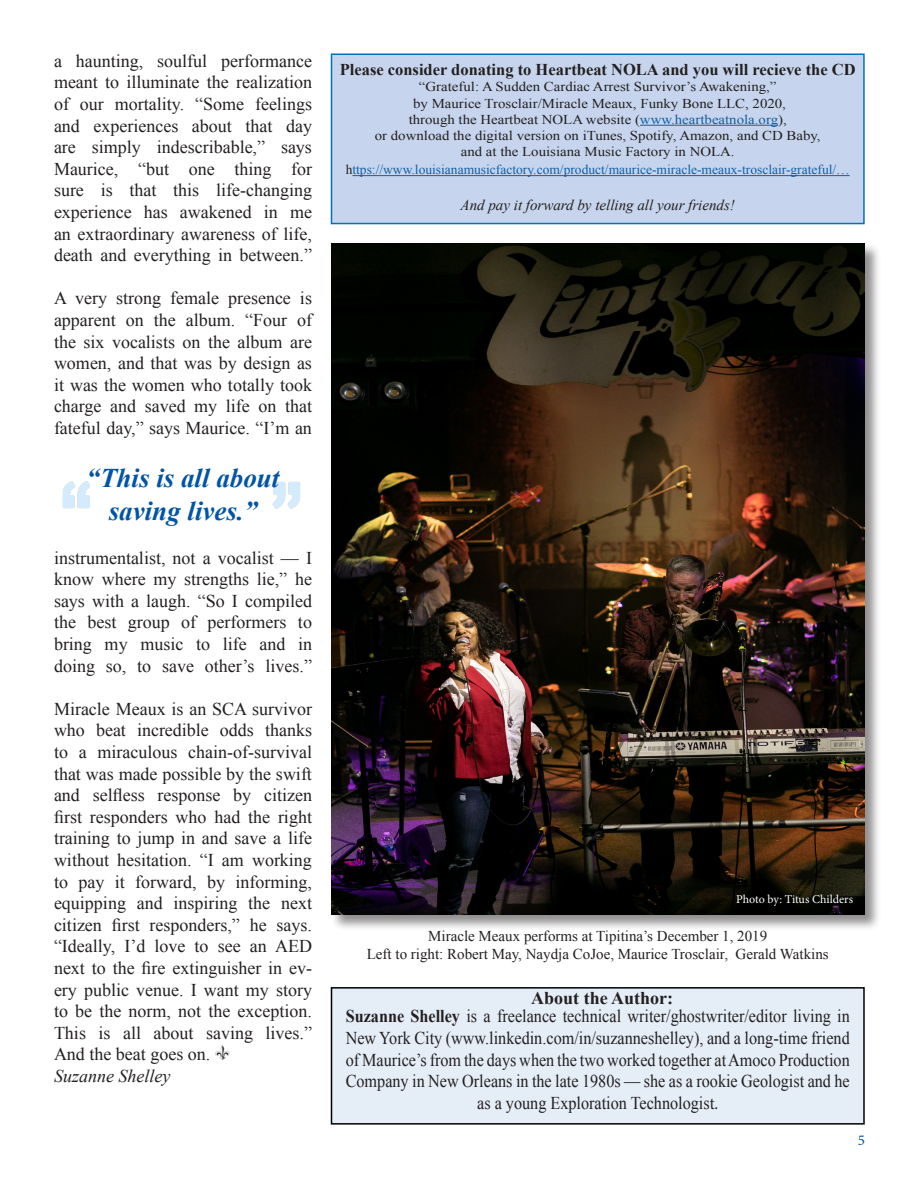
<style>
.page{position:relative;width:918px;height:1188px;background:#fff}
.page>*{position:absolute;margin:0;border:0;box-sizing:border-box;transform-origin:0 0}
.t1{font:italic 700 27px "Times New Roman";color:#0154a6}
.t2{font:18px/21.6px "Times New Roman";color:#231f20;text-align:justify}
.t3{font:18px/21.6px "Times New Roman";color:#231f20;text-align:center;scale:.9 1}
.t4{font:700 18px "Times New Roman";color:#231f20}
.t5{font:italic 18px "Times New Roman";color:#231f20}
.t6{font:700 16.5px "Times New Roman";color:#231f20}
.t7{font:15px "Times New Roman";color:#231f20}
.t8{font:italic 15px "Times New Roman";color:#231f20}
.t9{font:15px "Minion Pro";color:#0154a6}
.t10{font:13.5px "Times New Roman";color:#231f20;scale:1.1 1}
.t11{font:13.5px "Times New Roman";color:#175d9e}
.t12{font:12px "Minion Pro";letter-spacing:-.005em;color:#fff}
.s1{color:#175d9e}
.s2{color:#231f20}
.s3{font-weight:700}
.s4{font-family:"Minion Pro"}
</style>
<div class="page">
<img style="left:62px;top:481px;width:239px;height:28px">
<div style="left:332px;top:988px;width:532px;height:136px;background:#e5edf7"></div>
<div style="left:331px;top:987px;width:534px;height:138px;border:2px solid #000"></div>
<div style="left:332px;top:54px;width:532px;height:170px;background:#c6d5ed"></div>
<hr style="left:640px;top:125px;width:138px;height:1px;background:#175d9e">
<hr style="left:352px;top:175px;width:498px;height:1px;background:#175d9e">
<div style="left:331px;top:53px;width:534px;height:171px;border:2px solid #0072bc"></div>
<div style="left:331px;top:243px;width:551px;height:688px;background:#231f20;opacity:.5"></div>
<img style="left:332px;top:244px;width:533px;height:671px">
<p class="t2" style="left:54px;top:50px;width:260px">a haunting, soulful performance meant to illuminate the realization of our mortality. “Some feelings and experiences about that day are simply indescribable,” says Maurice, “but one thing for sure is that this life-changing experience has awakened in me an extraordinary awareness of life, death and everything in between.”</p>
<p class="t2" style="left:54px;top:287px;width:260px">A very strong female presence is apparent on the album. “Four of the six vocalists on the album are women, and that was by design as it was the women who totally took charge and saved my life on that fateful day,” says Maurice. “I’m an</p>
<p class="t1" style="left:87px;top:459px;width:194px">“This is all about</p>
<p class="t1" style="left:109px;top:492px;width:150px">saving lives.”</p>
<p class="t2" style="left:54px;top:546px;width:260px">instrumentalist, not a vocalist — I know where my strengths lie,” he says with a laugh. “So I compiled the best group of performers to bring my music to life and in doing so, to save other’s lives.”</p>
<p class="t2" style="left:54px;top:698px;width:260px">Miracle Meaux is an SCA survivor who beat incredible odds thanks to a miraculous chain-of-survival that was made possible by the swift and selfless response by citizen first responders who had the right training to jump in and save a life without hesitation. “I am working to pay it forward, by informing, equipping and inspiring the next citizen first responders,” he says.</p>
<p class="t2" style="left:54px;top:935px;width:260px">“Ideally, I’d love to see an AED next to the fire extinguisher in ev&shy;ery public venue. I want my story to be the norm, not the exception.<br>This is all about saving lives.”</p>
<p class="t2" style="left:54px;top:1043px;width:158px">And the beat goes on.</p>
<p class="t5" style="left:54px;top:1064px;width:118px">Suzanne Shelley</p>
<p class="t6" style="left:340px;top:58px;width:517px">Please consider donating to Heartbeat NOLA and you will recieve the CD</p>
<p class="t10" style="left:419px;top:78px;width:327px">“Grateful: A Sudden Cardiac Arrest Survivor’s Awakening,”</p>
<p class="t10" style="left:413px;top:94px;width:340px">by Maurice Trosclair/Miracle Meaux, Funky Bone LLC, 2020,</p>
<p class="t10" style="left:409px;top:110px;width:345px">through the Heartbeat NOLA website (<span class="s1">www.heartbeatnola.org</span>),</p>
<p class="t10" style="left:375px;top:126px;width:407px">or download the digital version on iTunes, Spotify, Amazon, and CD Baby,</p>
<p class="t10" style="left:461px;top:143px;width:250px">and at the Louisiana Music Factory in NOLA.</p>
<p class="t11" style="left:346px;top:161px;width:506px"><span class="s2">h</span>ttps://www.louisianamusicfactory.com/product/maurice-miracle-meaux-trosclair-grateful/…</p>
<p class="t8" style="left:461px;top:195px;width:276px">And pay it forward by telling all your friends!</p>
<p class="t12" style="left:736px;top:891px;width:118px">Photo by: Titus Childers</p>
<p class="t7" style="left:428px;top:926px;width:341px">Miracle Meaux performs at Tipitina’s December 1, 2019</p>
<p class="t7" style="left:367px;top:944px;width:463px">Left to right: Robert May, Naydja CoJoe, Maurice Trosclair, Gerald Watkins</p>
<p class="t4" style="left:531px;top:985px;width:144px">About the Author:</p>
<p class="t3" style="left:346px;top:1005px;width:562px"><span class="s3">Suzanne Shelley</span> is a freelance technical writer/ghostwriter/editor living in New York City (www.linkedin.com/in/suzanneshelley), and a long-time friend of Maurice’s from the days when the two worked together at Amoco Production Company in New Orleans in the late 1980s — she as a rookie Geologist and he as a young Exploration Technologis<span class="s4">t.</span></p>
<p class="t9" style="left:858px;top:1130px;width:9px">5</p>
</div>
